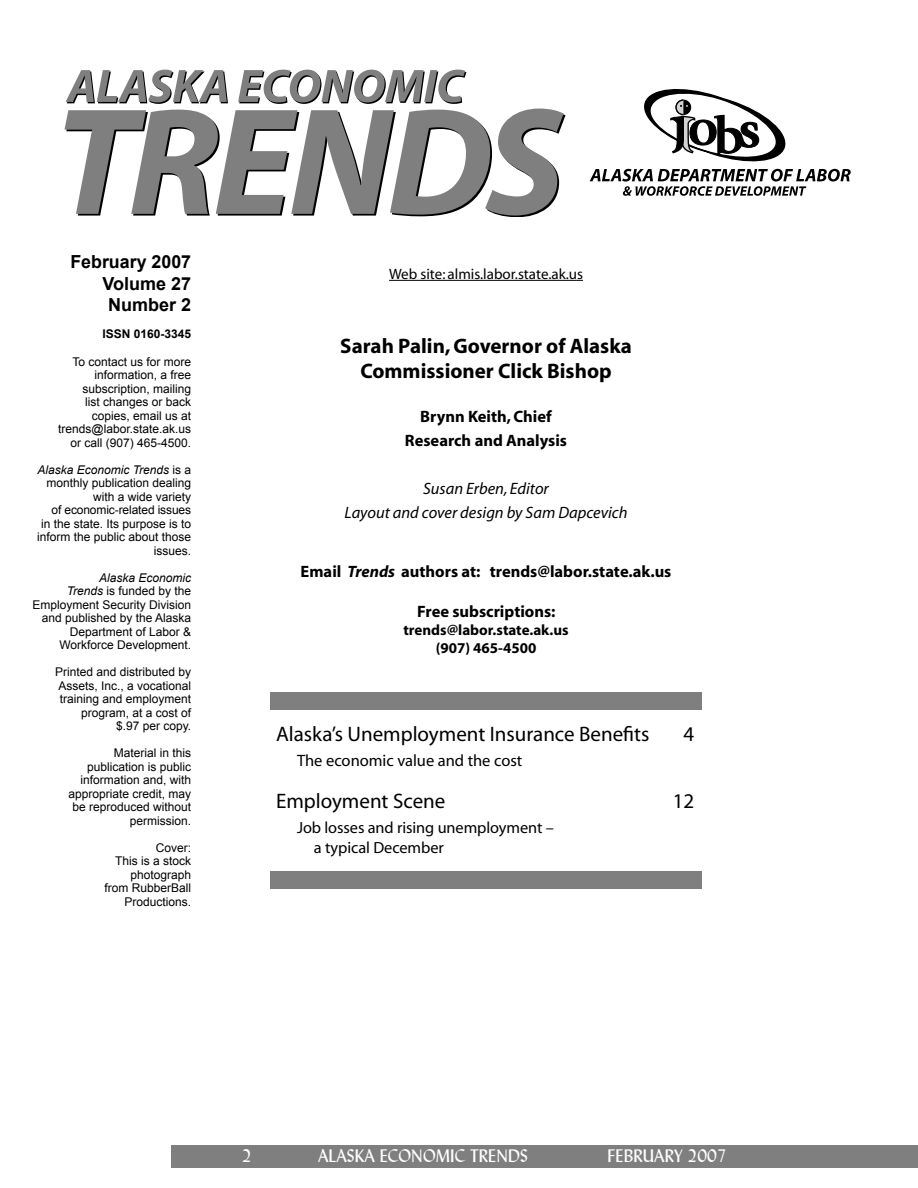
<style>
.page{position:relative;width:918px;height:1188px;background:#fff}
.page>*{position:absolute;margin:0;border:0;box-sizing:border-box;transform-origin:0 0}
.t1{font:21px "Myriad";color:#000}
.t2{font:700 21px/25.2px "Myriad";color:#000;text-align:center}
.t3{font:18px "Lydian BT";color:#fff}
.t4{font:700 18px/21.6px "Arial";color:#000;text-align:right}
.t5{font:700 16.5px/24px "Myriad";color:#000;text-align:center}
.t6{font:italic 16.5px/24px "Myriad";color:#000;text-align:center}
.t7{font:16.5px "Myriad";color:#000}
.t8{font:16.2px/19.8px "Myriad";letter-spacing:-.005em;color:#000}
.t9{font:700 15px/18px "Myriad";color:#000;text-align:center}
.t10{font:15px "Myriad";color:#000}
.t11{font:12px/13.5px "Arial";color:#000;text-align:right}
.t12{font:700 12px "Arial";color:#000}
.s1{font-style:italic}
</style>
<div class="page">
<div style="left:172px;top:1145px;width:746px;height:23px;background:#7f7f7f"></div>
<hr style="left:389px;top:280px;width:194px;height:1px;background:#000">
<svg style="left:64px;top:70px;width:501px;height:147px"></svg>
<svg style="left:590px;top:89px;width:261px;height:107px"></svg>
<div style="left:270px;top:692px;width:432px;height:17px;background:#7f7f7f"></div>
<div style="left:270px;top:871px;width:432px;height:17px;background:#7f7f7f"></div>
<h2 class="t4" style="left:70px;top:251px;width:122px">February 2007<br>Volume 27<br>Number 2</h2>
<p class="t12" style="left:102px;top:327px;width:90px">ISSN 0160-3345</p>
<p class="t11" style="left:58px;top:355px;width:134px">To contact us for more information, a free subscription, mailing<br>list changes or back copies, email us at trends@labor.state.ak.us or call (907) 465-4500.</p>
<p class="t11" style="left:37px;top:463px;width:156px"><span class="s1">Alaska Economic Trends</span> is a monthly publication dealing with a wide variety<br>of economic-related issues<br>in the state. Its purpose is to inform the public about those issues.</p>
<p class="t11" style="left:32px;top:571px;width:160px"><span class="s1">Alaska Economic<br>Trends</span> is funded by the<br>Employment Security Division and published by the Alaska<br>Department of Labor &amp;<br>Workforce Development.</p>
<p class="t11" style="left:55px;top:665px;width:138px">Printed and distributed by<br>Assets, Inc., a vocational training and employment program, at a cost of $.97 per copy.</p>
<p class="t11" style="left:68px;top:746px;width:124px">Material in this publication is public information and, with appropriate credit, may be reproduced without permission.</p>
<p class="t11" style="left:105px;top:841px;width:88px">Cover:<br>This is a stock photograph from RubberBall<br>Productions.</p>
<p class="t10" style="left:389px;top:268px;width:195px">Web site: almis.labor.state.ak.us</p>
<h1 class="t2" style="left:340px;top:335px;width:293px">Sarah Palin, Governor of Alaska<br>Commissioner Click Bishop</h1>
<h3 class="t5" style="left:405px;top:405px;width:164px">Brynn Keith, Chief<br>Research and Analysis</h3>
<h3 class="t6" style="left:344px;top:477px;width:285px">Susan Erben, Editor<br>Layout and cover design by Sam Dapcevich</h3>
<h3 class="t5" style="left:301px;top:561px;width:372px">Email <span class="s1">Trends</span> authors at: trends@labor.state.ak.us</h3>
<h3 class="t5" style="left:417px;top:600px;width:140px">Free subscriptions:</h3>
<p class="t9" style="left:403px;top:622px;width:167px">trends@labor.state.ak.us (907) 465-4500</p>
<h1 class="t1" style="left:276px;top:727px;width:375px">Alaska’s Unemployment Insurance Benefits</h1>
<h1 class="t1" style="left:684px;top:727px;width:12px">4</h1>
<h3 class="t7" style="left:297px;top:754px;width:227px">The economic value and the cost</h3>
<h1 class="t1" style="left:276px;top:794px;width:171px">Employment Scene</h1>
<h1 class="t1" style="left:673px;top:794px;width:23px">12</h1>
<h3 class="t8" style="left:314px;top:819px;width:242px;text-indent:-17px">Job losses and rising unemployment – a typical December</h3>
<h2 class="t3" style="left:242px;top:1145px;width:11px">2</h2>
<h2 class="t3" style="left:318px;top:1144px;width:211px">ALASKA ECONOMIC TRENDS</h2>
<h2 class="t3" style="left:608px;top:1144px;width:121px">FEBRUARY 2007</h2>
</div>
